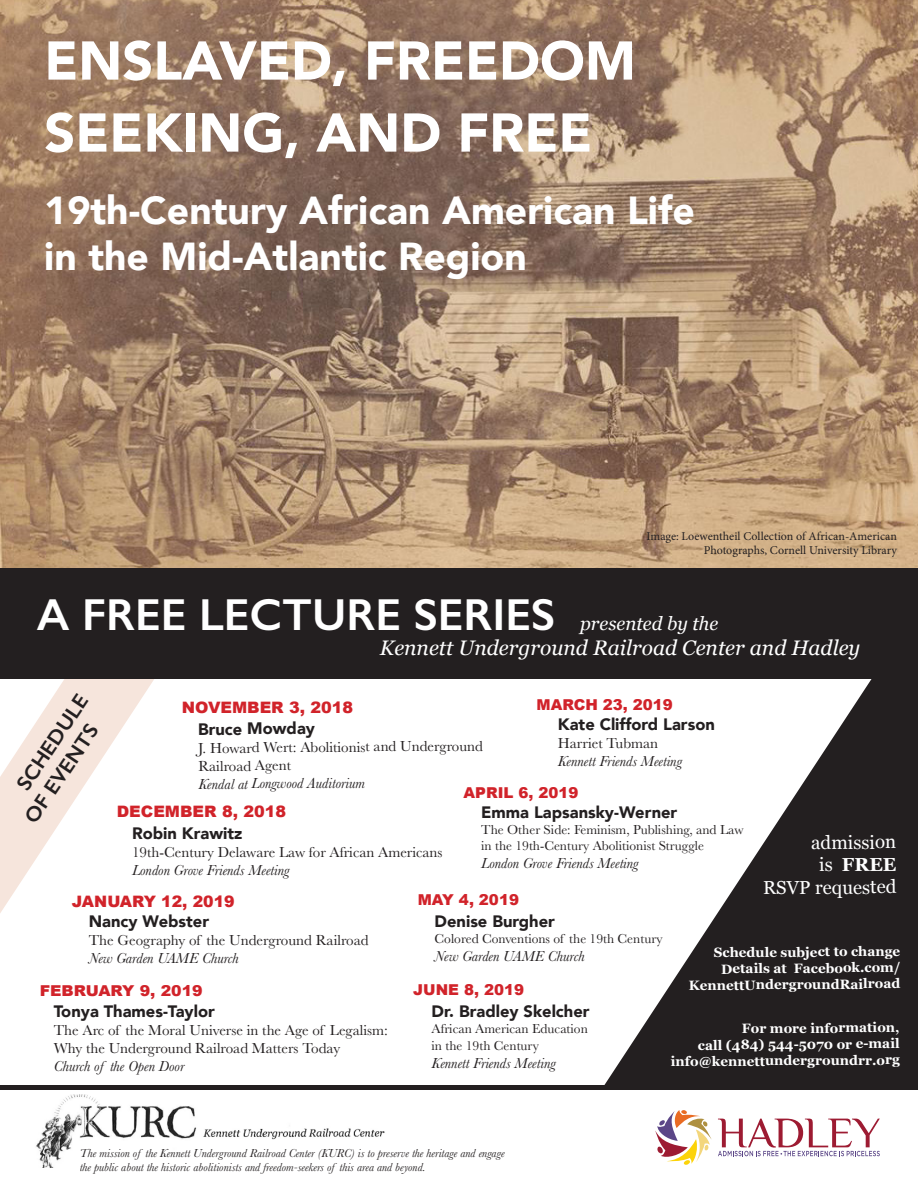
<style>
.page{position:relative;width:918px;height:1188px;background:#fff}
.page>*{position:absolute;margin:0;border:0;box-sizing:border-box;transform-origin:0 0}
.t1{font:900 54px/72px "Avenir";color:#fff}
.t2{font:600 45px "Gill Sans";color:#fff}
.t3{font:900 39px/46.8px "Avenir";color:#fff}
.t4{font:italic 21px "Georgia";color:#fff}
.t5{font:600 21px/25.2px "Gill Sans";color:#231f20}
.t6{font:18.75px/22.5px "Georgia";letter-spacing:-.01em;color:#fff;text-align:center}
.t7{font:italic 18.75px "Georgia";color:#fff}
.t8{font:900 16.5px "Avenir";color:#231f20}
.t9{font:900 15.75px "Arial";color:#d1232a}
.t10{font:15px/18px "Baskerville";color:#231f20}
.t11{font:italic 15px/18px "Baskerville";color:#231f20}
.t12{font:900 15px "Arial";color:#d1232a}
.t13{font:900 15px "Arial";color:#d1232a;scale:1.05 1}
.t14{font:13.5px/16.2px "Baskerville";color:#231f20}
.t15{font:700 13.5px/16.4px "Georgia";color:#fff;text-align:right}
.t16{font:italic 12px/14.4px "Baskerville";color:#231f20}
.t17{font:12px/14.4px "Minion Pro";color:#231f20;text-align:right}
.s1{font-style:normal}
.s2{font-style:italic}
.s3{font-weight:700}
</style>
<div class="page">
<svg style="left:0;top:679px;width:154px;height:234px"></svg>
<img style="left:0;top:0;width:918px;height:569px">
<div style="left:0;top:569px;width:918px;height:110px;background:#231f20"></div>
<div style="left:0;top:1085px;width:918px;height:5px;background:#231f20"></div>
<svg style="left:655px;top:1110px;width:57px;height:55px"></svg>
<svg style="left:718px;top:1119px;width:162px;height:37px"></svg>
<img style="left:36px;top:1095px;width:349px;height:73px">
<svg style="left:604px;top:679px;width:314px;height:406px;fill:#231f20"></svg>
<p class="t1" style="left:44px;top:23px;width:593px">ENSLAVED, FREEDOM<br>SEEKING, AND FREE</p>
<p class="t3" style="left:44px;top:186px;width:652px">19th-Century African American Life in the Mid-Atlantic Region</p>
<p class="t17" style="left:647px;top:529px;width:252px">Image: Loewentheil Collection of African-American<br>Photographs, Cornell University Library</p>
<h2 class="t2" style="left:37px;top:587px;width:520px">A FREE LECTURE SERIES</h2>
<p class="t7" style="left:580px;top:610px;width:140px">presented by the</p>
<h3 class="t4" style="left:380px;top:632px;width:482px">Kennett Underground Railroad Center and Hadley</h3>
<p class="t5" style="left:-2px;top:800px;width:135px;text-indent:23px;rotate:-56deg">SCHEDULE<br>OF EVENTS</p>
<p class="t12" style="left:537px;top:694px;width:138px">MARCH 23, 2019</p>
<p class="t8" style="left:558px;top:710px;width:159px">Kate Clifford Larson</p>
<p class="t11" style="left:558px;top:735px;width:126px"><span class="s1">Harriet Tubman<br></span>Kennett Friends Meeting</p>
<p class="t12" style="left:464px;top:782px;width:117px">APRIL 6, 2019</p>
<p class="t8" style="left:481px;top:798px;width:198px">Emma Lapsansky-Werner</p>
<p class="t14" style="left:481px;top:822px;width:264px">The Other Side: Feminism, Publishing, and Law in the 19th-Century Abolitionist Struggle</p>
<p class="t11" style="left:481px;top:854px;width:159px">London Grove Friends Meeting</p>
<p class="t12" style="left:418px;top:889px;width:103px">MAY 4, 2019</p>
<p class="t8" style="left:435px;top:907px;width:122px">Denise Burgher</p>
<p class="t14" style="left:435px;top:931px;width:230px">Colored Conventions of the 19th Century</p>
<p class="t11" style="left:435px;top:947px;width:152px">New Garden UAME Church</p>
<p class="t12" style="left:413px;top:979px;width:112px">JUNE 8, 2019</p>
<p class="t8" style="left:432px;top:997px;width:159px">Dr. Bradley Skelcher</p>
<p class="t14" style="left:432px;top:1021px;width:158px">African American Education in the 19th Century</p>
<p class="t11" style="left:432px;top:1054px;width:126px">Kennett Friends Meeting</p>
<p class="t9" style="left:182px;top:696px;width:173px">NOVEMBER 3, 2018</p>
<p class="t8" style="left:198px;top:715px;width:118px">Bruce Mowday</p>
<p class="t10" style="left:198px;top:738px;width:286px">J. Howard Wert: Abolitionist and Underground<br>Railroad Agent<br><span class="s2">Kendal at Longwood Auditorium</span></p>
<p class="t9" style="left:117px;top:799px;width:171px">DECEMBER 8, 2018</p>
<p class="t8" style="left:132px;top:820px;width:112px">Robin Krawitz</p>
<p class="t10" style="left:132px;top:844px;width:312px">19th-Century Delaware Law for African Americans<br><span class="s2">London Grove Friends Meeting</span></p>
<p class="t9" style="left:72px;top:890px;width:164px">JANUARY 12, 2019</p>
<p class="t8" style="left:89px;top:907px;width:122px">Nancy Webster</p>
<p class="t10" style="left:89px;top:932px;width:281px">The Geography of the Underground Railroad<br><span class="s2">New Garden UAME Church</span></p>
<p class="t13" style="left:40px;top:980px;width:157px">FEBRUARY 9, 2019</p>
<p class="t8" style="left:54px;top:997px;width:163px">Tonya Thames-Taylor</p>
<p class="t10" style="left:54px;top:1021px;width:336px">The Arc of the Moral Universe in the Age of Legalism:<br>Why the Underground Railroad Matters Today<br><span class="s2">Church of the Open Door</span></p>
<p class="t6" style="left:811px;top:830px;width:87px">admission is <span class="s3">FREE</span></p>
<p class="t6" style="left:763px;top:875px;width:135px">RSVP requested</p>
<p class="t15" style="left:689px;top:943px;width:213px">Schedule subject to change<br>Details at Facebook.com/<br>KennettUndergroundRailroad</p>
<p class="t15" style="left:671px;top:1019px;width:231px">For more information,<br>call (484) 544-5070 or e-mail info@kennettundergroundrr.org</p>
<p class="t16" style="left:80px;top:1146px;width:427px">The mission of the Kennett Underground Railroad Center (KURC) is to preserve the heritage and engage the public about the historic abolitionists and freedom-seekers of this area and beyond.</p>
</div>
